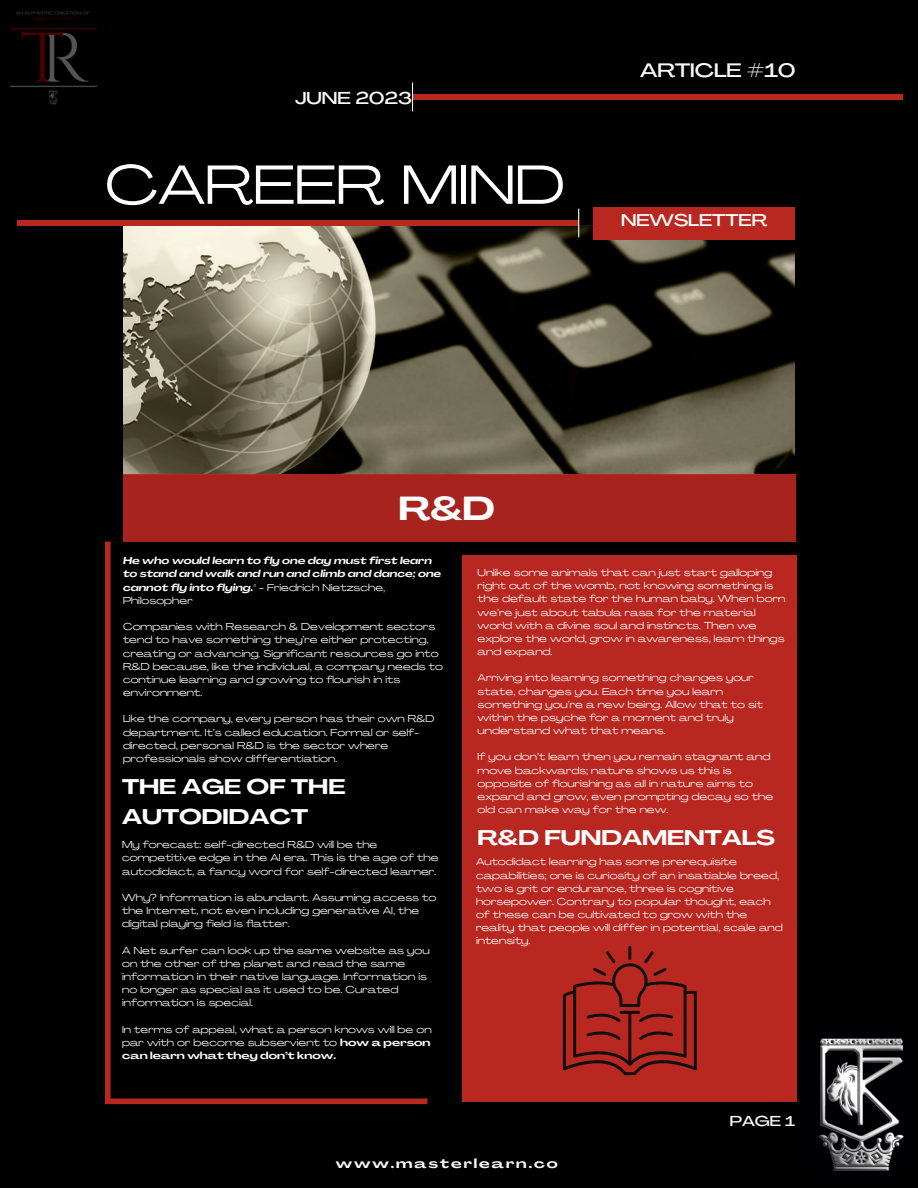
<style>
.page{position:relative;width:918px;height:1188px;background:#000}
.page>*{position:absolute;margin:0;border:0;box-sizing:border-box;transform-origin:0 0}
.t1{font:54.3px "Agrandir Grand";color:#fff}
.t2{font:700 32.85px "Agrandir Grand";color:#fff}
.t3{font:700 20.85px/29.2px "Agrandir Grand";color:#fff}
.t4{font:500 19.2px "Agrandir Grand";color:#f9f9f9}
.t5{font:500 17.1px "Agrandir Grand";color:#f9f9f9}
.t6{font:500 16.8px "Agrandir Grand";color:#fff}
.t7{font:500 14.25px "Agrandir Grand";color:#f9f9f9}
.t8{font:700 12.9px "Agrandir Grand";letter-spacing:.15em;color:#f9f9f9}
.t9{font:9.9px/13.2px "Agrandir Grand";color:#f9f9f9}
.t10{font:italic 700 9.9px/13.2px "Agrandir Grand";color:#f9f9f9}
.s1{font-weight:400;font-style:normal}
.s2{font-weight:700}
</style>
<div class="page">
<img style="left:123px;top:226px;width:672px;height:248px">
<div style="left:593px;top:207px;width:202px;height:32px;background:#b82720"></div>
<div style="left:463px;top:555px;width:334px;height:546px;background:#b82720"></div>
<div style="left:17px;top:220px;width:562px;height:6px;background:#b82720"></div>
<div style="left:413px;top:94px;width:489px;height:6px;background:#b82720"></div>
<svg style="left:412px;top:83px;width:1px;height:28px"></svg>
<svg style="left:578px;top:209px;width:1px;height:28px"></svg>
<div style="left:105px;top:542px;width:6px;height:562px;background:#b82720"></div>
<div style="left:123px;top:474px;width:673px;height:68px;background:#a7231d"></div>
<div style="left:105px;top:1099px;width:322px;height:5px;background:#b82720"></div>
<img style="left:818px;top:1038px;width:86px;height:133px">
<img style="left:10px;top:11px;width:87px;height:94px">
<hr style="left:628px;top:946px;width:3px;height:14px;background:#100f0d">
<svg style="left:563px;top:951px;width:134px;height:124px"></svg>
<p class="t5" style="left:295px;top:91px;width:118px">JUNE 2023</p>
<p class="t1" style="left:105px;top:163px;width:462px">CAREER MIND</p>
<p class="t4" style="left:640px;top:63px;width:157px">ARTICLE #10</p>
<p class="t6" style="left:621px;top:213px;width:148px">NEWSLETTER</p>
<p class="t2" style="left:399px;top:495px;width:98px">R&amp;D</p>
<p class="t10" style="left:123px;top:555px;width:320px">He who would learn to fly one day must first learn to stand and walk and run and climb and dance; one cannot fly into flying." <span class="s1">- Friedrich Nietzsche, Philosopher</span></p>
<p class="t9" style="left:123px;top:621px;width:322px">Companies with Research &amp; Development sectors tend to have something they’re either protecting, creating or advancing. Significant resources go into R&amp;D because, like the individual, a company needs to continue learning and growing to flourish in its environment.</p>
<p class="t9" style="left:123px;top:713px;width:313px">Like the company, every person has their own R&amp;D department. It’s called education. Formal or self&shy;directed, personal R&amp;D is the sector where professionals show differentiation.</p>
<p class="t3" style="left:122px;top:775px;width:225px">THE AGE OF THE<br>AUTODIDACT</p>
<p class="t9" style="left:122px;top:839px;width:318px">My forecast: self-directed R&amp;D will be the competitive edge in the AI era. This is the age of the autodidact, a fancy word for self-directed learner.</p>
<p class="t9" style="left:122px;top:892px;width:316px">Why? Information is abundant. Assuming access to the Internet, not even including generative AI, the digital playing field is flatter.</p>
<p class="t9" style="left:122px;top:944px;width:309px">A Net surfer can look up the same website as you on the other of the planet and read the same information in their native language. Information is no longer as special as it used to be. Curated information is special.</p>
<p class="t9" style="left:122px;top:1024px;width:311px">In terms of appeal, what a person knows will be on par with or become subservient to <span class="s2">how a person can learn what they don’t know.</span></p>
<p class="t9" style="left:478px;top:567px;width:309px">Unlike some animals that can just start galloping right out of the womb, not knowing something is the default state for the human baby. When born we’re just about tabula rasa for the material world with a divine soul and instincts. Then we explore the world, grow in awareness, learn things and expand.</p>
<p class="t9" style="left:478px;top:672px;width:287px">Arriving into learning something changes your state, changes you. Each time you learn something you’re a new being. Allow that to sit within the psyche for a moment and truly understand what that means.</p>
<p class="t9" style="left:478px;top:751px;width:297px">If you don’t learn then you remain stagnant and move backwards; nature shows us this is opposite of flourishing as all in nature aims to expand and grow, even prompting decay so the old can make way for the new.</p>
<p class="t3" style="left:478px;top:825px;width:299px">R&amp;D FUNDAMENTALS</p>
<p class="t9" style="left:476px;top:856px;width:308px">Autodidact learning has some prerequisite capabilities; one is curiosity of an insatiable breed, two is grit or endurance, three is cognitive horsepower. Contrary to popular thought, each of these can be cultivated to grow with the reality that people will differ in potential, scale and intensity.</p>
<p class="t7" style="left:730px;top:1115px;width:67px">PAGE 1</p>
<p class="t8" style="left:336px;top:1158px;width:223px">www.masterlearn.co</p>
</div>
